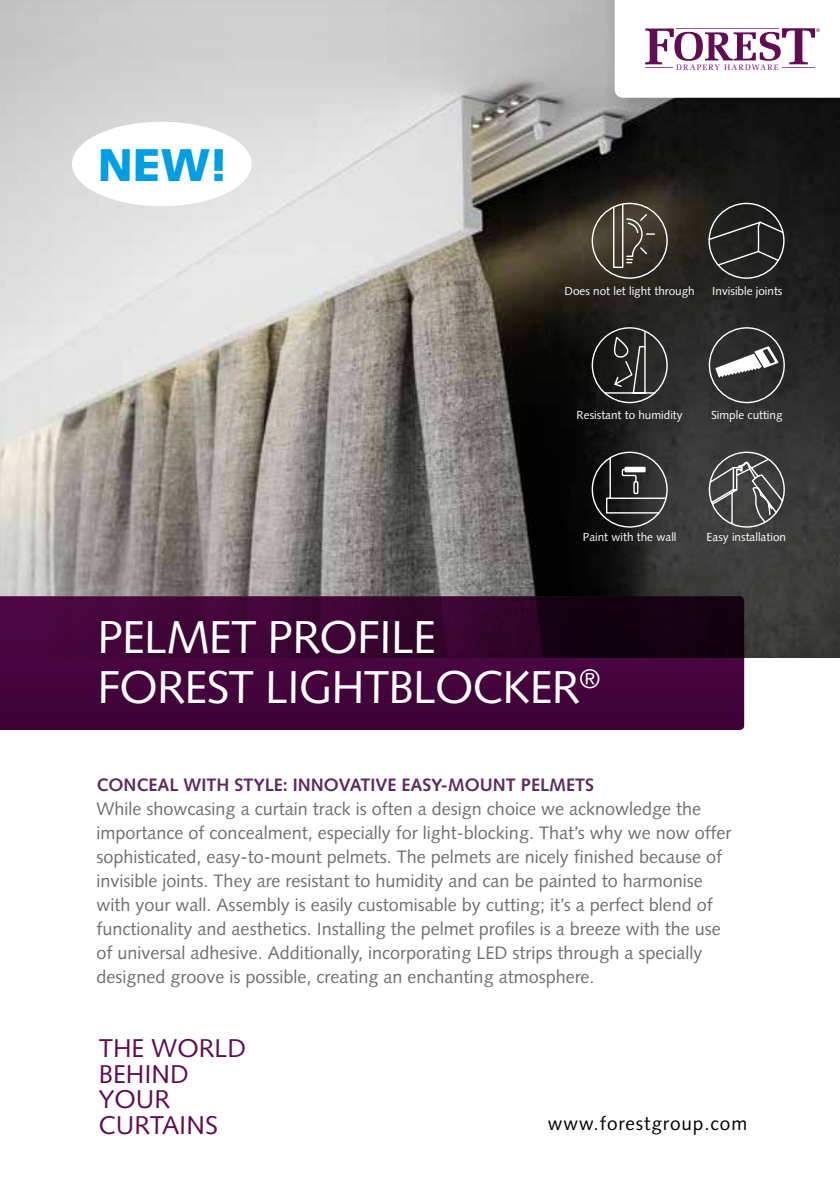
<style>
.page{position:relative;width:840px;height:1191px;background:#fff}
.page>*{position:absolute;margin:0;border:0;box-sizing:border-box;transform-origin:0 0}
.t1{font:46px/50px "Syntax";letter-spacing:-.02em;color:#fff}
.t2{font:900 46px "Syntax";color:#009fe3}
.t3{font:25.8px/25.8px "Syntax";color:#610c53}
.t4{font:18.8px "Syntax";letter-spacing:.05em;color:#000}
.t5{font:18px/24px "Syntax";color:#706f6f}
.t6{font:700 18px "Syntax";color:#5d2a5f}
.t7{font:11.6px "Syntax";color:#fff}
</style>
<div class="page">
<img style="left:0;top:0;width:839px;height:624px">
<svg style="left:0;top:596px;width:743px;height:134px;background:#3b0333"></svg>
<div style="left:602px;top:0;width:237px;height:121px;background:#000;opacity:.2"></div>
<svg style="left:614px;top:0;width:225px;height:98px"></svg>
<svg style="left:612px;top:203px;width:43px;height:66px;background:#5a5449"></svg>
<svg style="left:605px;top:456px;width:62px;height:58px;background:#444"></svg>
<svg style="left:603px;top:330px;width:53px;height:64px;background:#3d3d3a"></svg>
<div style="left:591px;top:327px;width:76px;height:76px;border:1px solid #fff;border-radius:50%"></div>
<svg style="left:707px;top:221px;width:77px;height:46px;background:#353633"></svg>
<div style="left:708px;top:203px;width:76px;height:76px;border:1px solid #fff;border-radius:50%"></div>
<svg style="left:714px;top:346px;width:64px;height:32px"></svg>
<div style="left:708px;top:327px;width:76px;height:76px;border:1px solid #fff;border-radius:50%"></div>
<svg style="left:707px;top:451px;width:78px;height:77px;background:#5a5a59"></svg>
<div style="left:72px;top:122px;width:179px;height:84px;background:#fff;border-radius:50%"></div>
<h1 class="t2" style="left:97px;top:138px;width:132px">NEW!</h1>
<p class="t7" style="left:564px;top:284px;width:131px">Does not let light through</p>
<p class="t7" style="left:711px;top:284px;width:72px">Invisible joints</p>
<p class="t7" style="left:576px;top:408px;width:107px">Resistant to humidity</p>
<p class="t7" style="left:710px;top:408px;width:73px">Simple cutting</p>
<p class="t7" style="left:582px;top:530px;width:95px">Paint with the wall</p>
<h1 class="t1" style="left:97px;top:612px;width:504px">PELMET PROFILE<br>FOREST LIGHTBLOCKER<sup>®</sup></h1>
<p class="t7" style="left:706px;top:530px;width:81px">Easy installation</p>
<p class="t6" style="left:96px;top:774px;width:499px">CONCEAL WITH STYLE: INNOVATIVE EASY-MOUNT PELMETS</p>
<p class="t5" style="left:96px;top:796px;width:636px">While showcasing a curtain track is often a design choice we acknowledge the importance of concealment, especially for light-blocking. That’s why we now offer sophisticated, easy-to-mount pelmets. The pelmets are nicely finished because of invisible joints. They are resistant to humidity and can be painted to harmonise with your wall. Assembly is easily customisable by cutting; it’s a perfect blend of functionality and aesthetics. Installing the pelmet profiles is a breeze with the use of universal adhesive. Additionally, incorporating LED strips through a specially designed groove is possible, creating an enchanting atmosphere.</p>
<h2 class="t3" style="left:99px;top:1035px;width:149px">THE WORLD<br>BEHIND<br>YOUR<br>CURTAINS</h2>
<p class="t4" style="left:547px;top:1112px;width:200px">www.forestgroup.com</p>
</div>
